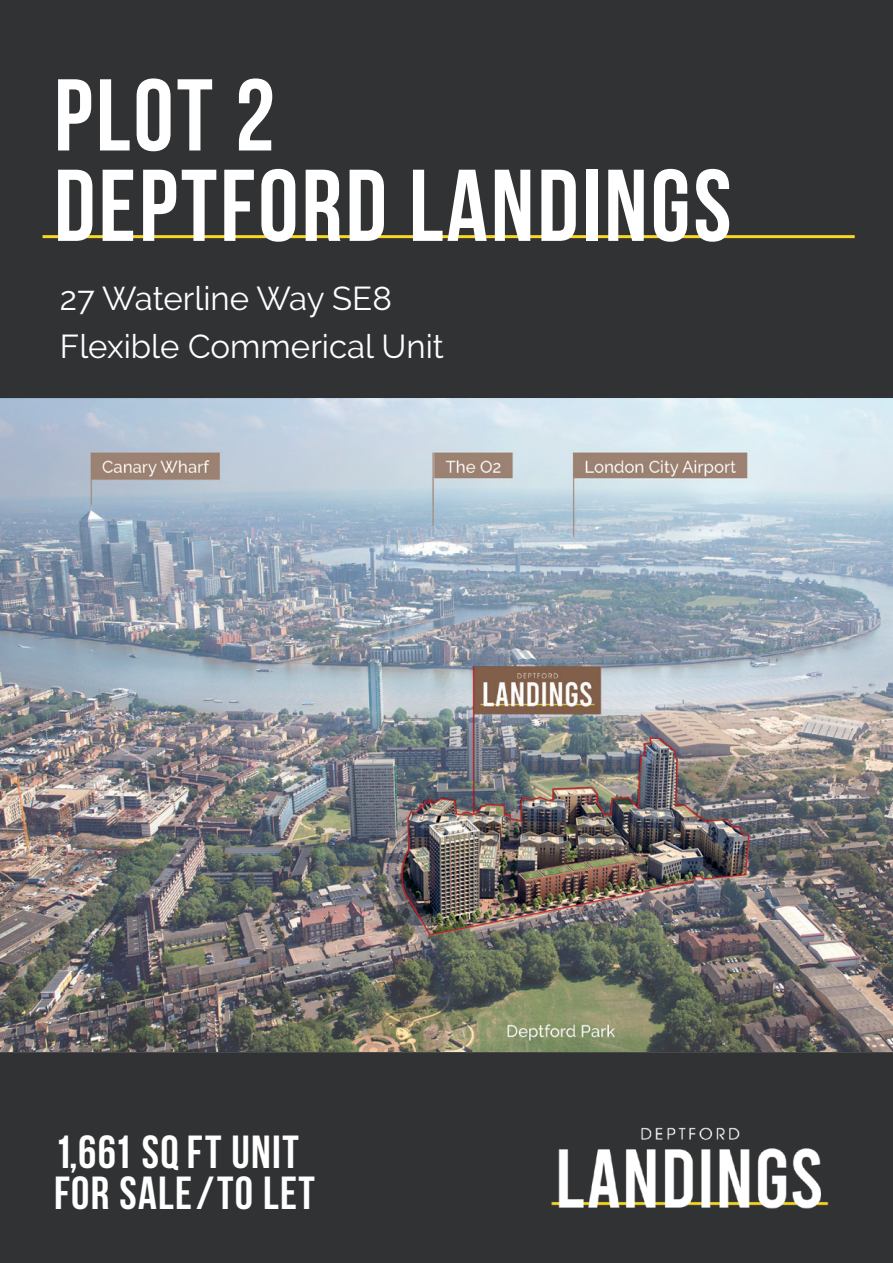
<style>
.page{position:relative;width:893px;height:1263px;background:#313233}
.page>*{position:absolute;margin:0;border:0;box-sizing:border-box;transform-origin:0 0}
.t1{font:700 101.7px "Bebas Neue";letter-spacing:.03em;color:#fff}
.t2{font:700 46.2px "Bebas Neue";letter-spacing:.03em;color:#fff}
.t3{font:33px "Raleway";color:#fff}
</style>
<div class="page">
<img style="left:0;top:399px;width:893px;height:653px">
<hr style="left:43px;top:235px;width:812px;height:3px;background:#fad725">
<img style="left:551px;top:1127px;width:278px;height:82px">
<p class="t1" style="left:54px;top:60px;width:223px">PLOT 2</p>
<p class="t1" style="left:54px;top:150px;width:679px">DEPTFORD LANDINGS</p>
<p class="t3" style="left:60px;top:279px;width:334px">27 Waterline Way SE8</p>
<p class="t3" style="left:60px;top:327px;width:386px">Flexible Commerical Unit</p>
<p class="t2" style="left:54px;top:1126px;width:246px">1,661 Sq Ft Unit</p>
<p class="t2" style="left:54px;top:1167px;width:262px">FOR SALE/TO LET</p>
</div>
